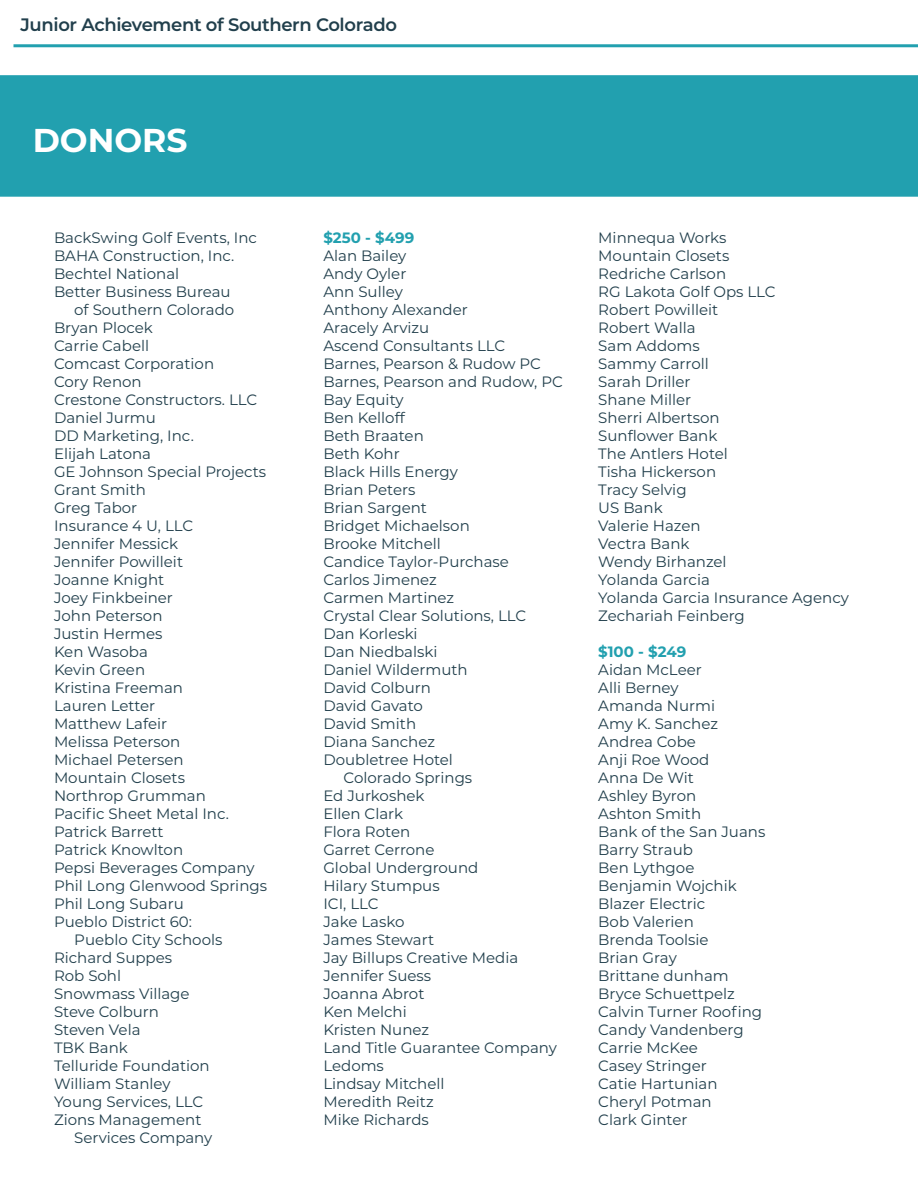
<style>
.page{position:relative;width:918px;height:1188px;background:#fff}
.page>*{position:absolute;margin:0;border:0;box-sizing:border-box;transform-origin:0 0}
.t1{font:700 33px "Montserrat";color:#fff}
.t2{font:600 18px "Montserrat";letter-spacing:-.02em;color:#213f4c}
.t3{font:15px "Montserrat";color:#213f4c}
.t4{font:700 15px "Montserrat";color:#22a0af}
</style>
<div class="page">
<hr style="left:14px;top:44px;width:904px;height:3px;background:#22a0af">
<div style="left:0;top:75px;width:918px;height:122px;background:#22a0af"></div>
<p class="t2" style="left:21px;top:12px;width:378px">Junior Achievement of Southern Colorado</p>
<p class="t1" style="left:33px;top:116px;width:156px">DONORS</p>
<p class="t3" style="left:54px;top:228px;width:204px">BackSwing Golf Events, Inc</p>
<p class="t3" style="left:54px;top:246px;width:182px">BAHA Construction, Inc.</p>
<p class="t3" style="left:54px;top:264px;width:127px">Bechtel National</p>
<p class="t3" style="left:54px;top:282px;width:178px">Better Business Bureau</p>
<p class="t3" style="left:74px;top:300px;width:162px">of Southern Colorado</p>
<p class="t3" style="left:54px;top:318px;width:100px">Bryan Plocek</p>
<p class="t3" style="left:54px;top:336px;width:97px">Carrie Cabell</p>
<p class="t3" style="left:54px;top:354px;width:162px">Comcast Corporation</p>
<p class="t3" style="left:54px;top:372px;width:89px">Cory Renon</p>
<p class="t3" style="left:54px;top:390px;width:205px">Crestone Constructors. LLC</p>
<p class="t3" style="left:54px;top:408px;width:103px">Daniel Jurmu</p>
<p class="t3" style="left:54px;top:426px;width:141px">DD Marketing, Inc.</p>
<p class="t3" style="left:54px;top:444px;width:99px">Elijah Latona</p>
<p class="t3" style="left:54px;top:462px;width:214px">GE Johnson Special Projects</p>
<p class="t3" style="left:54px;top:480px;width:93px">Grant Smith</p>
<p class="t3" style="left:54px;top:498px;width:85px">Greg Tabor</p>
<p class="t3" style="left:54px;top:516px;width:141px">Insurance 4 U, LLC</p>
<p class="t3" style="left:54px;top:534px;width:126px">Jennifer Messick</p>
<p class="t3" style="left:54px;top:552px;width:131px">Jennifer Powilleit</p>
<p class="t3" style="left:54px;top:570px;width:112px">Joanne Knight</p>
<p class="t3" style="left:54px;top:588px;width:120px">Joey Finkbeiner</p>
<p class="t3" style="left:54px;top:606px;width:110px">John Peterson</p>
<p class="t3" style="left:54px;top:624px;width:110px">Justin Hermes</p>
<p class="t3" style="left:54px;top:642px;width:95px">Ken Wasoba</p>
<p class="t3" style="left:54px;top:660px;width:93px">Kevin Green</p>
<p class="t3" style="left:54px;top:678px;width:131px">Kristina Freeman</p>
<p class="t3" style="left:54px;top:696px;width:103px">Lauren Letter</p>
<p class="t3" style="left:54px;top:714px;width:115px">Matthew Lafeir</p>
<p class="t3" style="left:54px;top:732px;width:128px">Melissa Peterson</p>
<p class="t3" style="left:54px;top:750px;width:131px">Michael Petersen</p>
<p class="t3" style="left:54px;top:768px;width:133px">Mountain Closets</p>
<p class="t3" style="left:54px;top:786px;width:153px">Northrop Grumman</p>
<p class="t3" style="left:54px;top:804px;width:177px">Pacific Sheet Metal Inc.</p>
<p class="t3" style="left:54px;top:822px;width:111px">Patrick Barrett</p>
<p class="t3" style="left:54px;top:840px;width:131px">Patrick Knowlton</p>
<p class="t3" style="left:54px;top:858px;width:202px">Pepsi Beverages Company</p>
<p class="t3" style="left:54px;top:876px;width:215px">Phil Long Glenwood Springs</p>
<p class="t3" style="left:54px;top:894px;width:131px">Phil Long Subaru</p>
<p class="t3" style="left:54px;top:912px;width:140px">Pueblo District 60:</p>
<p class="t3" style="left:74px;top:930px;width:150px">Pueblo City Schools</p>
<p class="t3" style="left:54px;top:948px;width:120px">Richard Suppes</p>
<p class="t3" style="left:54px;top:966px;width:69px">Rob Sohl</p>
<p class="t3" style="left:54px;top:984px;width:137px">Snowmass Village</p>
<p class="t3" style="left:54px;top:1002px;width:107px">Steve Colburn</p>
<p class="t3" style="left:54px;top:1020px;width:88px">Steven Vela</p>
<p class="t3" style="left:54px;top:1038px;width:75px">TBK Bank</p>
<p class="t3" style="left:54px;top:1056px;width:157px">Telluride Foundation</p>
<p class="t3" style="left:54px;top:1074px;width:118px">William Stanley</p>
<p class="t3" style="left:54px;top:1092px;width:151px">Young Services, LLC</p>
<p class="t3" style="left:54px;top:1110px;width:149px">Zions Management</p>
<p class="t3" style="left:74px;top:1128px;width:140px">Services Company</p>
<p class="t4" style="left:323px;top:227px;width:92px">$250 - $499</p>
<p class="t3" style="left:323px;top:246px;width:84px">Alan Bailey</p>
<p class="t3" style="left:323px;top:264px;width:84px">Andy Oyler</p>
<p class="t3" style="left:323px;top:282px;width:81px">Ann Sulley</p>
<p class="t3" style="left:323px;top:300px;width:146px">Anthony Alexander</p>
<p class="t3" style="left:323px;top:318px;width:107px">Aracely Arvizu</p>
<p class="t3" style="left:323px;top:336px;width:183px">Ascend Consultants LLC</p>
<p class="t3" style="left:323px;top:354px;width:219px">Barnes, Pearson &amp; Rudow PC</p>
<p class="t3" style="left:323px;top:372px;width:241px">Barnes, Pearson and Rudow, PC</p>
<p class="t3" style="left:323px;top:390px;width:82px">Bay Equity</p>
<p class="t3" style="left:323px;top:408px;width:83px">Ben Kelloff</p>
<p class="t3" style="left:323px;top:426px;width:102px">Beth Braaten</p>
<p class="t3" style="left:323px;top:444px;width:78px">Beth Kohr</p>
<p class="t3" style="left:323px;top:462px;width:136px">Black Hills Energy</p>
<p class="t3" style="left:323px;top:480px;width:93px">Brian Peters</p>
<p class="t3" style="left:323px;top:498px;width:105px">Brian Sargent</p>
<p class="t3" style="left:323px;top:516px;width:148px">Bridget Michaelson</p>
<p class="t3" style="left:323px;top:534px;width:119px">Brooke Mitchell</p>
<p class="t3" style="left:323px;top:552px;width:187px">Candice Taylor-Purchase</p>
<p class="t3" style="left:323px;top:570px;width:115px">Carlos Jimenez</p>
<p class="t3" style="left:323px;top:588px;width:132px">Carmen Martinez</p>
<p class="t3" style="left:323px;top:606px;width:204px">Crystal Clear Solutions, LLC</p>
<p class="t3" style="left:323px;top:624px;width:96px">Dan Korleski</p>
<p class="t3" style="left:323px;top:642px;width:116px">Dan Niedbalski</p>
<p class="t3" style="left:323px;top:660px;width:146px">Daniel Wildermuth</p>
<p class="t3" style="left:323px;top:678px;width:109px">David Colburn</p>
<p class="t3" style="left:323px;top:696px;width:101px">David Gavato</p>
<p class="t3" style="left:323px;top:714px;width:94px">David Smith</p>
<p class="t3" style="left:323px;top:732px;width:113px">Diana Sanchez</p>
<p class="t3" style="left:323px;top:750px;width:131px">Doubletree Hotel</p>
<p class="t3" style="left:344px;top:768px;width:130px">Colorado Springs</p>
<p class="t3" style="left:323px;top:786px;width:103px">Ed Jurkoshek</p>
<p class="t3" style="left:323px;top:804px;width:81px">Ellen Clark</p>
<p class="t3" style="left:323px;top:822px;width:88px">Flora Roten</p>
<p class="t3" style="left:323px;top:840px;width:113px">Garret Cerrone</p>
<p class="t3" style="left:323px;top:858px;width:157px">Global Underground</p>
<p class="t3" style="left:323px;top:876px;width:118px">Hilary Stumpus</p>
<p class="t3" style="left:323px;top:894px;width:57px">ICI, LLC</p>
<p class="t3" style="left:323px;top:912px;width:83px">Jake Lasko</p>
<p class="t3" style="left:323px;top:930px;width:112px">James Stewart</p>
<p class="t3" style="left:323px;top:948px;width:196px">Jay Billups Creative Media</p>
<p class="t3" style="left:323px;top:966px;width:109px">Jennifer Suess</p>
<p class="t3" style="left:323px;top:984px;width:103px">Joanna Abrot</p>
<p class="t3" style="left:323px;top:1002px;width:85px">Ken Melchi</p>
<p class="t3" style="left:323px;top:1020px;width:107px">Kristen Nunez</p>
<p class="t3" style="left:323px;top:1038px;width:235px">Land Title Guarantee Company</p>
<p class="t3" style="left:323px;top:1056px;width:62px">Ledoms</p>
<p class="t3" style="left:323px;top:1074px;width:123px">Lindsay Mitchell</p>
<p class="t3" style="left:323px;top:1092px;width:112px">Meredith Reitz</p>
<p class="t3" style="left:323px;top:1110px;width:107px">Mike Richards</p>
<p class="t3" style="left:598px;top:228px;width:130px">Minnequa Works</p>
<p class="t3" style="left:598px;top:246px;width:133px">Mountain Closets</p>
<p class="t3" style="left:598px;top:264px;width:129px">Redriche Carlson</p>
<p class="t3" style="left:598px;top:282px;width:179px">RG Lakota Golf Ops LLC</p>
<p class="t3" style="left:598px;top:300px;width:121px">Robert Powilleit</p>
<p class="t3" style="left:598px;top:318px;width:99px">Robert Walla</p>
<p class="t3" style="left:598px;top:336px;width:103px">Sam Addoms</p>
<p class="t3" style="left:598px;top:354px;width:112px">Sammy Carroll</p>
<p class="t3" style="left:598px;top:372px;width:94px">Sarah Driller</p>
<p class="t3" style="left:598px;top:390px;width:94px">Shane Miller</p>
<p class="t3" style="left:598px;top:408px;width:123px">Sherri Albertson</p>
<p class="t3" style="left:598px;top:426px;width:121px">Sunflower Bank</p>
<p class="t3" style="left:598px;top:444px;width:131px">The Antlers Hotel</p>
<p class="t3" style="left:598px;top:462px;width:119px">Tisha Hickerson</p>
<p class="t3" style="left:598px;top:480px;width:90px">Tracy Selvig</p>
<p class="t3" style="left:598px;top:498px;width:66px">US Bank</p>
<p class="t3" style="left:598px;top:516px;width:104px">Valerie Hazen</p>
<p class="t3" style="left:598px;top:534px;width:93px">Vectra Bank</p>
<p class="t3" style="left:598px;top:552px;width:130px">Wendy Birhanzel</p>
<p class="t3" style="left:598px;top:570px;width:113px">Yolanda Garcia</p>
<p class="t3" style="left:598px;top:588px;width:252px">Yolanda Garcia Insurance Agency</p>
<p class="t3" style="left:598px;top:606px;width:148px">Zechariah Feinberg</p>
<p class="t4" style="left:598px;top:641px;width:90px">$100 - $249</p>
<p class="t3" style="left:598px;top:660px;width:105px">Aidan McLeer</p>
<p class="t3" style="left:598px;top:678px;width:82px">Alli Berney</p>
<p class="t3" style="left:598px;top:696px;width:118px">Amanda Nurmi</p>
<p class="t3" style="left:598px;top:714px;width:121px">Amy K. Sanchez</p>
<p class="t3" style="left:598px;top:732px;width:99px">Andrea Cobe</p>
<p class="t3" style="left:598px;top:750px;width:113px">Anji Roe Wood</p>
<p class="t3" style="left:598px;top:768px;width:97px">Anna De Wit</p>
<p class="t3" style="left:598px;top:786px;width:99px">Ashley Byron</p>
<p class="t3" style="left:598px;top:804px;width:104px">Ashton Smith</p>
<p class="t3" style="left:598px;top:822px;width:169px">Bank of the San Juans</p>
<p class="t3" style="left:598px;top:840px;width:96px">Barry Straub</p>
<p class="t3" style="left:598px;top:858px;width:98px">Ben Lythgoe</p>
<p class="t3" style="left:598px;top:876px;width:140px">Benjamin Wojchik</p>
<p class="t3" style="left:598px;top:894px;width:108px">Blazer Electric</p>
<p class="t3" style="left:598px;top:912px;width:97px">Bob Valerien</p>
<p class="t3" style="left:598px;top:930px;width:112px">Brenda Toolsie</p>
<p class="t3" style="left:598px;top:948px;width:80px">Brian Gray</p>
<p class="t3" style="left:598px;top:966px;width:132px">Brittane dunham</p>
<p class="t3" style="left:598px;top:984px;width:138px">Bryce Schuettpelz</p>
<p class="t3" style="left:598px;top:1002px;width:165px">Calvin Turner Roofing</p>
<p class="t3" style="left:598px;top:1020px;width:147px">Candy Vandenberg</p>
<p class="t3" style="left:598px;top:1038px;width:101px">Carrie McKee</p>
<p class="t3" style="left:598px;top:1056px;width:110px">Casey Stringer</p>
<p class="t3" style="left:598px;top:1074px;width:121px">Catie Hartunian</p>
<p class="t3" style="left:598px;top:1092px;width:115px">Cheryl Potman</p>
<p class="t3" style="left:598px;top:1110px;width:91px">Clark Ginter</p>
</div>
